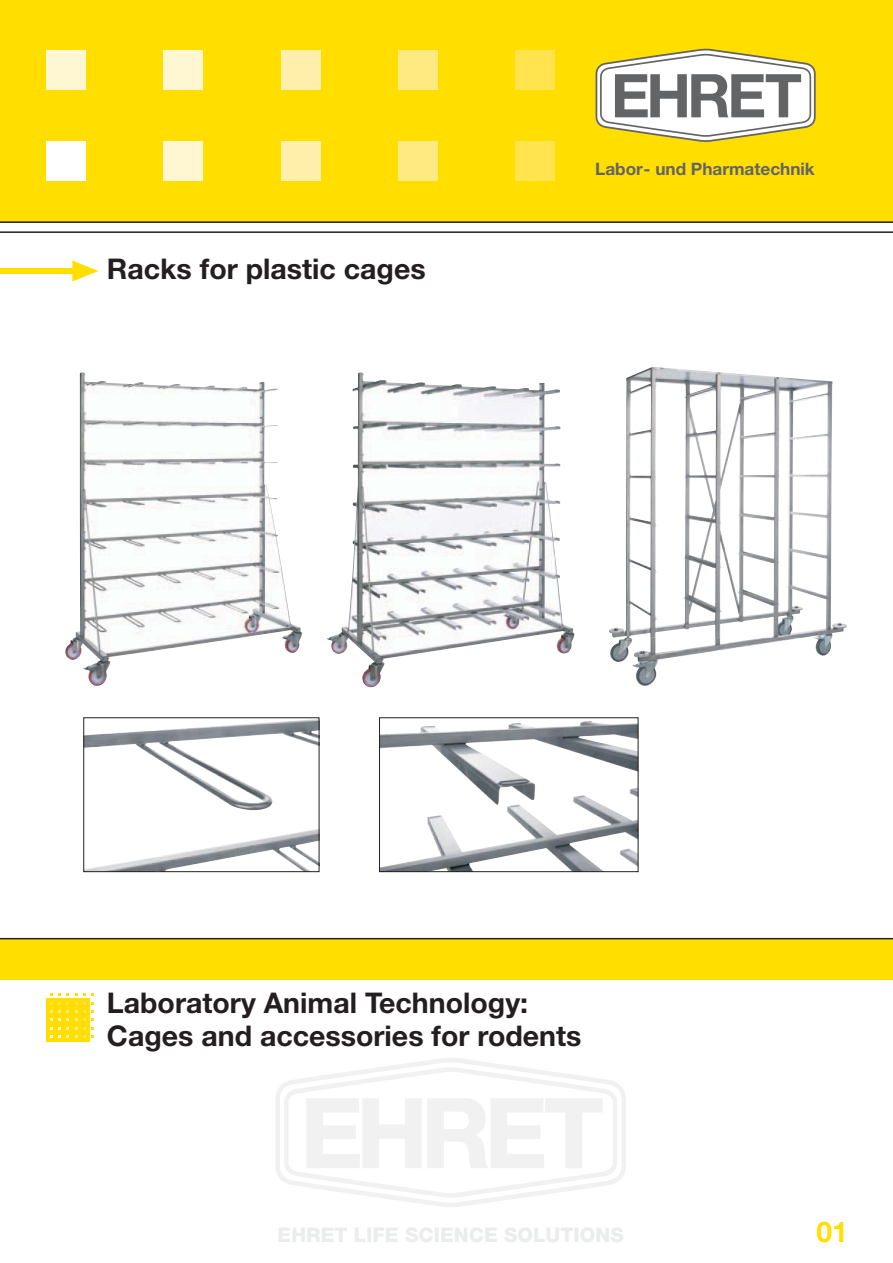
<style>
.page{position:relative;width:893px;height:1263px;background:#fff}
.page>*{position:absolute;margin:0;border:0;box-sizing:border-box;transform-origin:0 0}
.t1{font:700 28.5px/33px "Helvetica Neue";color:#231f20}
.t2{font:700 28.5px "Helvetica Neue";color:#ffde00}
.t3{font:700 17.1px "Helvetica Neue";color:#636466}
</style>
<div class="page">
<hr style="left:0;top:231px;width:893px;height:2px;background:#231f20">
<div style="left:0;top:0;width:893px;height:222px;background:#ffde00"></div>
<hr style="left:0;top:221px;width:893px;height:2px;background:#231f20">
<div style="left:0;top:939px;width:893px;height:41px;background:#ffde00"></div>
<hr style="left:0;top:938px;width:893px;height:1px;background:#231f20">
<div style="left:0;top:268px;width:74px;height:6px;background:#ffde00"></div>
<svg style="left:72px;top:261px;width:27px;height:21px"></svg>
<div style="left:47px;top:999px;width:43px;height:43px;background:#ffde00"></div>
<svg style="left:50px;top:1027px;width:19px;height:11px"></svg>
<svg style="left:75px;top:1027px;width:19px;height:11px"></svg>
<svg style="left:50px;top:1019px;width:19px;height:2px"></svg>
<svg style="left:75px;top:1019px;width:19px;height:2px"></svg>
<svg style="left:50px;top:1002px;width:19px;height:11px"></svg>
<svg style="left:75px;top:1002px;width:19px;height:11px"></svg>
<svg style="left:50px;top:994px;width:19px;height:2px"></svg>
<svg style="left:75px;top:994px;width:19px;height:2px"></svg>
<div style="left:47px;top:141px;width:39px;height:39px;background:#fff"></div>
<div style="left:164px;top:141px;width:39px;height:39px;background:#fff6d2"></div>
<div style="left:281px;top:141px;width:39px;height:39px;background:#ffefaa"></div>
<div style="left:398px;top:141px;width:39px;height:39px;background:#ffe981"></div>
<div style="left:516px;top:141px;width:39px;height:39px;background:#ffe34f"></div>
<div style="left:47px;top:51px;width:39px;height:39px;background:#fff6d2"></div>
<div style="left:164px;top:51px;width:39px;height:39px;background:#fff6d2"></div>
<div style="left:281px;top:51px;width:39px;height:39px;background:#ffefaa"></div>
<div style="left:398px;top:51px;width:39px;height:39px;background:#ffe981"></div>
<div style="left:516px;top:51px;width:39px;height:39px;background:#ffe34f"></div>
<svg style="left:276px;top:1060px;width:349px;height:146px"></svg>
<svg style="left:282px;top:1065px;width:337px;height:133px"></svg>
<img style="left:65px;top:372px;width:237px;height:314px">
<img style="left:327px;top:372px;width:248px;height:316px">
<img style="left:632px;top:662px;width:26px;height:24px">
<img style="left:610px;top:638px;width:222px;height:24px">
<img style="left:609px;top:367px;width:238px;height:271px">
<img style="left:85px;top:719px;width:232px;height:151px">
<div style="left:83px;top:717px;width:236px;height:155px;border:1px solid #231f20"></div>
<img style="left:381px;top:721px;width:255px;height:149px">
<div style="left:379px;top:717px;width:259px;height:155px;border:1px solid #231f20"></div>
<svg style="left:595px;top:48px;width:221px;height:94px"></svg>
<p class="t1" style="left:107px;top:255px;width:320px">Racks for plastic cages</p>
<p class="t3" style="left:595px;top:163px;width:221px">Labor- und Pharmatechnik</p>
<p class="t1" style="left:107px;top:989px;width:476px">Laboratory Animal Technology:<br>Cages and accessories for rodents</p>
<p class="t2" style="left:816px;top:1222px;width:33px">01</p>
</div>
